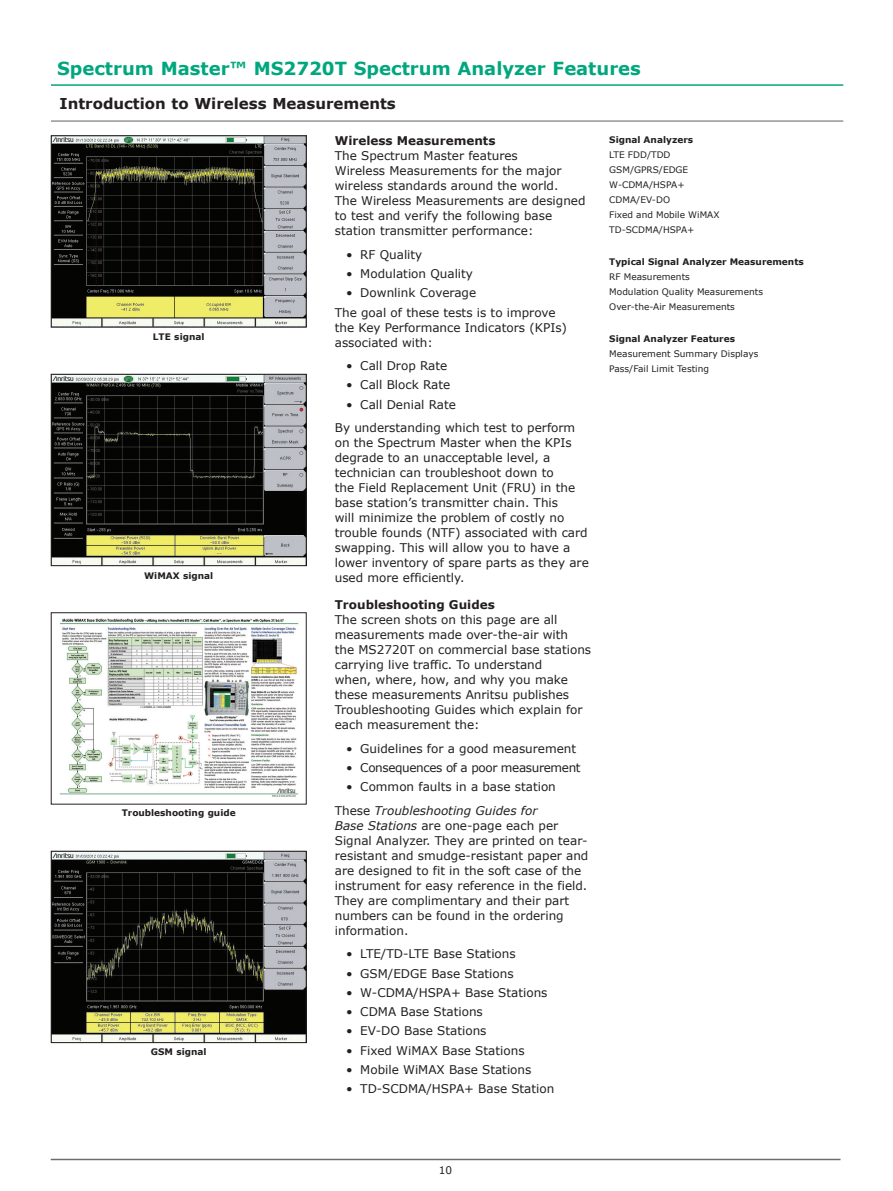
<style>
.page{position:relative;width:893px;height:1191px;background:#fff}
.page>*{position:absolute;margin:0;border:0;box-sizing:border-box;transform-origin:0 0}
.Masthead{font:700 18px "Verdana";color:#00a77e}
.Table_1st_level_head{font:700 15px "Verdana";color:#231f20}
.Body_text{font:12px/15px "Verdana";color:#231f20}
.Heading_1_Verdana_Bo{font:700 12px "Verdana";color:#231f20}
.Body_text-2{font:12px "Verdana";letter-spacing:-.03em;color:#231f20}
.t1{font:10.5px "Verdana";color:#231f20}
.Listings_Verdana_Reg{font:9px "Verdana";color:#231f20}
.Listing_Heads_Verdan{font:700 9px "Verdana";color:#231f20}
.Figure_Caption_Bold{font:700 9px "Verdana";color:#231f20}
.s1{font-style:italic}
</style>
<div class="page">
<hr style="left:51px;top:1158px;width:789px;height:2px;background:#6c6d70">
<hr style="left:51px;top:84px;width:792px;height:2px;background:#00a77e">
<hr style="left:51px;top:120px;width:792px;height:2px;background:#939598">
<img style="left:53px;top:138px;width:251px;height:187px">
<div style="left:51px;top:136px;width:255px;height:191px;border:1px solid #231f20"></div>
<img style="left:53px;top:376px;width:251px;height:188px">
<div style="left:51px;top:374px;width:255px;height:192px;border:1px solid #231f20"></div>
<img style="left:59px;top:618px;width:240px;height:179px">
<img style="left:53px;top:853px;width:251px;height:187px">
<div style="left:51px;top:851px;width:255px;height:191px;border:1px solid #231f20"></div>
<p class="Masthead" style="left:57px;top:56px;width:585px">Spectrum Master™ MS2720T Spectrum Analyzer Features</p>
<p class="Table_1st_level_head" style="left:60px;top:93px;width:338px">Introduction to Wireless Measurements</p>
<p class="Listing_Heads_Verdan" style="left:609px;top:133px;width:85px">Signal Analyzers</p>
<p class="Listings_Verdana_Reg" style="left:609px;top:148px;width:63px">LTE FDD/TDD</p>
<p class="Listings_Verdana_Reg" style="left:609px;top:163px;width:80px">GSM/GPRS/EDGE</p>
<p class="Listings_Verdana_Reg" style="left:609px;top:178px;width:77px">W-CDMA/HSPA+</p>
<p class="Listings_Verdana_Reg" style="left:609px;top:193px;width:62px">CDMA/EV-DO</p>
<p class="Listings_Verdana_Reg" style="left:609px;top:208px;width:112px">Fixed and Mobile WiMAX</p>
<p class="Listings_Verdana_Reg" style="left:609px;top:223px;width:87px">TD-SCDMA/HSPA+</p>
<p class="Listing_Heads_Verdan" style="left:609px;top:255px;width:196px">Typical Signal Analyzer Measurements</p>
<p class="Listings_Verdana_Reg" style="left:609px;top:270px;width:82px">RF Measurements</p>
<p class="Listings_Verdana_Reg" style="left:609px;top:285px;width:155px">Modulation Quality Measurements</p>
<p class="Listings_Verdana_Reg" style="left:609px;top:300px;width:127px">Over-the-Air Measurements</p>
<p class="Listing_Heads_Verdan" style="left:609px;top:332px;width:127px">Signal Analyzer Features</p>
<p class="Listings_Verdana_Reg" style="left:609px;top:347px;width:151px">Measurement Summary Displays</p>
<p class="Listings_Verdana_Reg" style="left:609px;top:362px;width:101px">Pass/Fail Limit Testing</p>
<p class="Heading_1_Verdana_Bo" style="left:335px;top:132px;width:162px">Wireless Measurements</p>
<p class="Body_text" style="left:335px;top:148px;width:252px">The Spectrum Master features<br>Wireless Measurements for the major wireless standards around the world.<br>The Wireless Measurements are designed to test and verify the following base station transmitter performance:</p>
<p class="Body_text" style="left:346px;top:247px;width:78px">• RF Quality</p>
<p class="Body_text" style="left:346px;top:266px;width:128px">• Modulation Quality</p>
<p class="Body_text" style="left:346px;top:285px;width:131px">• Downlink Coverage</p>
<p class="Body_text" style="left:335px;top:304px;width:234px">The goal of these tests is to improve the Key Performance Indicators (KPIs) associated with:</p>
<p class="Body_text" style="left:346px;top:358px;width:102px">• Call Drop Rate</p>
<p class="Body_text" style="left:346px;top:377px;width:105px">• Call Block Rate</p>
<p class="Body_text" style="left:346px;top:396px;width:111px">• Call Denial Rate</p>
<p class="Body_text" style="left:335px;top:420px;width:256px">By understanding which test to perform on the Spectrum Master when the KPIs degrade to an unacceptable level, a technician can troubleshoot down to<br>the Field Replacement Unit (FRU) in the base station’s transmitter chain. This<br>will minimize the problem of costly no trouble founds (NTF) associated with card swapping. This will allow you to have a lower inventory of spare parts as they are used more efficiently.</p>
<p class="Heading_1_Verdana_Bo" style="left:335px;top:596px;width:162px">Troubleshooting Guides</p>
<p class="Body_text" style="left:335px;top:612px;width:258px">The screen shots on this page are all measurements made over-the-air with<br>the MS2720T on commercial base stations carrying live traffic. To understand<br>when, where, how, and why you make these measurements Anritsu publishes Troubleshooting Guides which explain for each measurement the:</p>
<p class="Body_text" style="left:346px;top:741px;width:231px">• Guidelines for a good measurement</p>
<p class="Body_text-2" style="left:346px;top:759px;width:236px">• Consequences of a poor measurement</p>
<p class="Body_text" style="left:346px;top:779px;width:211px">• Common faults in a base station</p>
<p class="Body_text" style="left:335px;top:803px;width:255px">These <span class="s1">Troubleshooting Guides for<br>Base Stations</span> are one-page each per Signal Analyzer. They are printed on tear&shy;resistant and smudge-resistant paper and are designed to fit in the soft case of the instrument for easy reference in the field.<br>They are complimentary and their part numbers can be found in the ordering information.</p>
<p class="Body_text" style="left:346px;top:946px;width:171px">• LTE/TD-LTE Base Stations</p>
<p class="Body_text" style="left:346px;top:965px;width:169px">• GSM/EDGE Base Stations</p>
<p class="Body_text" style="left:346px;top:985px;width:203px">• W-CDMA/HSPA+ Base Stations</p>
<p class="Body_text" style="left:346px;top:1004px;width:138px">• CDMA Base Stations</p>
<p class="Body_text" style="left:346px;top:1023px;width:142px">• EV-DO Base Stations</p>
<p class="Body_text" style="left:346px;top:1042px;width:180px">• Fixed WiMAX Base Stations</p>
<p class="Body_text" style="left:346px;top:1062px;width:187px">• Mobile WiMAX Base Stations</p>
<p class="Body_text" style="left:346px;top:1081px;width:210px">• TD-SCDMA/HSPA+ Base Station</p>
<p class="Figure_Caption_Bold" style="left:153px;top:331px;width:53px">LTE signal</p>
<p class="Figure_Caption_Bold" style="left:144px;top:569px;width:71px">WiMAX signal</p>
<p class="Figure_Caption_Bold" style="left:122px;top:806px;width:115px">Troubleshooting guide</p>
<p class="Figure_Caption_Bold" style="left:151px;top:1045px;width:57px">GSM signal</p>
<p class="t1" style="left:439px;top:1162px;width:15px">10</p>
</div>
